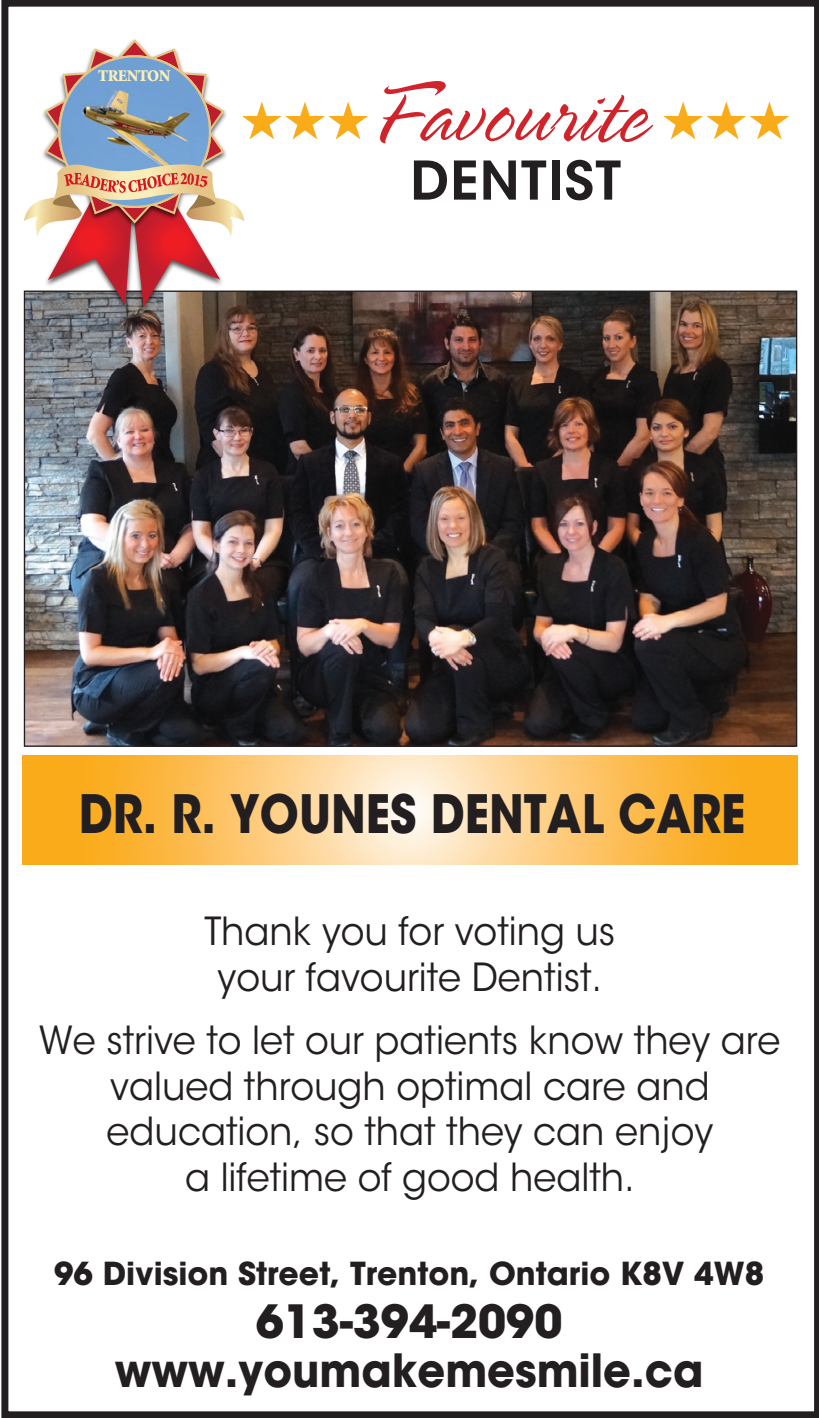
<style>
.page{position:relative;width:819px;height:1418px;background:#fff}
.page>*{position:absolute;margin:0;border:0;box-sizing:border-box;transform-origin:0 0}
.t1{font:300 92.4px "Spring LP Std";color:#d1232a}
.t2{font:600 52.85px "ITC Avant Garde Std";letter-spacing:.025em;color:#231f20}
.t3{font:700 52.5px "ITC Avant Garde Std";color:#231f20;scale:.88 1}
.t4{font:700 45.5px/49px "ITC Avant Garde Std";color:#231f20;text-align:center}
.t5{font:38.5px/45.5px "ITC Avant Garde Std";color:#231f20;text-align:center;scale:.95 1}
.t6{font:700 31.5px "ITC Avant Garde Std";color:#231f20}
.t7{font:900 16.45px "Minion Std";letter-spacing:-.03em;color:#f9eeba}
.s1{color:#faab1a}
</style>
<div class="page">
<div style="left:1px;top:0;width:818px;height:1418px;border:7px solid #231f20"></div>
<svg style="left:23px;top:756px;width:774px;height:109px"></svg>
<img style="left:26px;top:292px;width:769px;height:453px">
<img style="left:124px;top:307px;width:103px;height:9px">
<img style="left:42px;top:307px;width:98px;height:7px">
<svg style="left:24px;top:39px;width:220px;height:268px"></svg>
<p class="t7" style="left:98px;top:67px;width:74px">TRENTON</p>
<p class="t1" style="left:240px;top:68px;width:552px"><span class="s1">★★★</span>Favourite <span class="s1">★★★</span></p>
<p class="t2" style="left:410px;top:147px;width:212px">DENTIST</p>
<p class="t3" style="left:79px;top:779px;width:759px">DR. R. YOUNES DENTAL CARE</p>
<p class="t5" style="left:204px;top:909px;width:434px">Thank you for voting us your favourite Dentist.</p>
<p class="t5" style="left:39px;top:1018px;width:782px">We strive to let our patients know they are valued through optimal care and education, so that they can enjoy<br>a lifetime of good health.</p>
<p class="t6" style="left:54px;top:1253px;width:712px">96 Division Street, Trenton, Ontario K8V 4W8</p>
<p class="t4" style="left:115px;top:1296px;width:590px">613-394-2090 www.youmakemesmile.ca</p>
</div>
